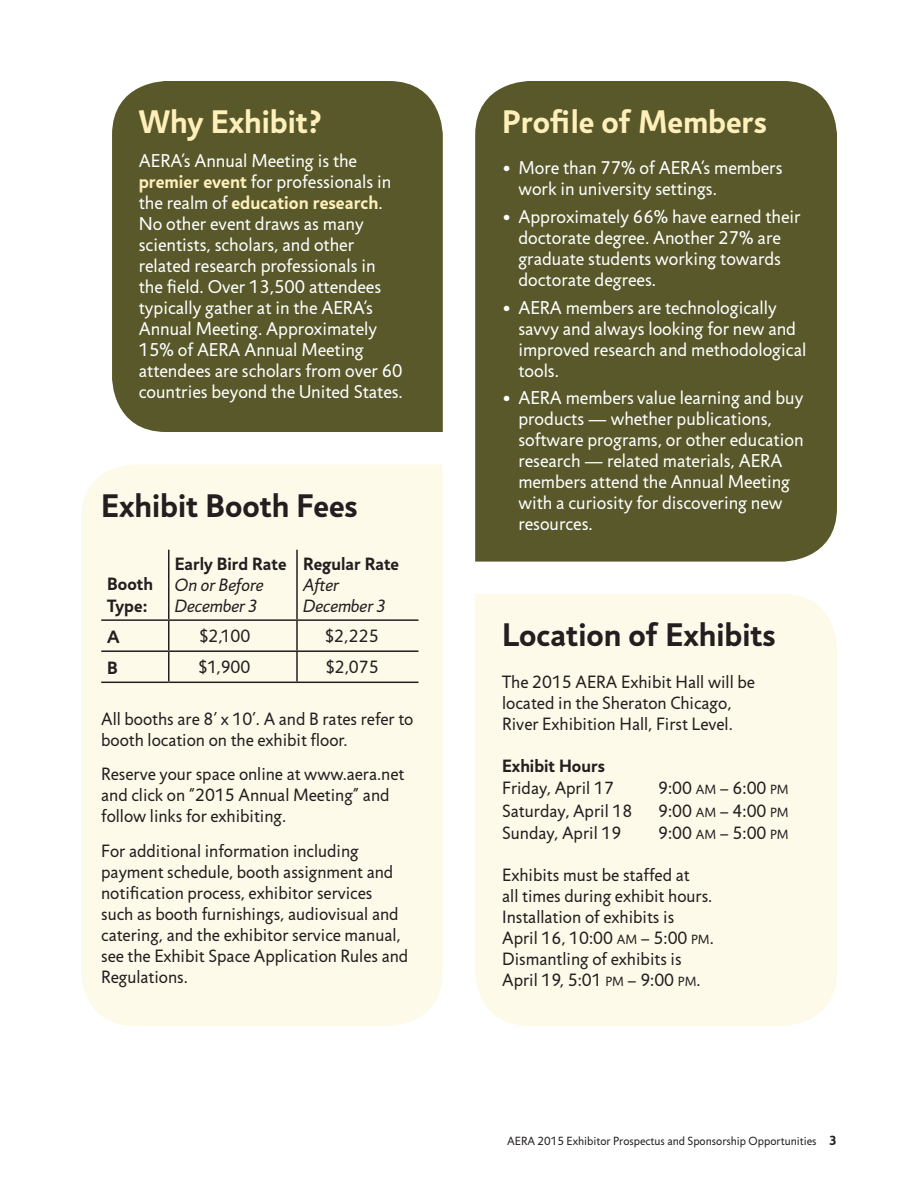
<style>
.page{position:relative;width:918px;height:1188px;background:#fff}
.page>*{position:absolute;margin:0;border:0;box-sizing:border-box;transform-origin:0 0}
.t1{font:700 33px "Jigsaw";color:#231f20}
.t2{font:700 33px "Jigsaw";color:#feefbb}
.t3{font:18.75px/21px "Jigsaw";color:#fff}
.t4{font:18px/21px "Jigsaw";color:#231f20}
.t5{font:700 18px/21px "Jigsaw";color:#231f20}
.t6{font:italic 18px/21px "Jigsaw";color:#231f20}
.t7{font:12px "Jigsaw";color:#231f20}
.s1{font-weight:700;color:#feefbb}
.s2{font-size:13.5px}
.s3{font-weight:700;font-size:13.5px}
</style>
<div class="page">
<div style="left:475px;top:81px;width:362px;height:481px;background:#58582a"></div>
<div style="left:112px;top:81px;width:331px;height:351px;background:#58582a"></div>
<div style="left:475px;top:594px;width:362px;height:432px;background:#fefae9"></div>
<div style="left:81px;top:464px;width:362px;height:562px;background:#fefae9"></div>
<hr style="left:168px;top:550px;width:2px;height:69px;background:#231f20">
<hr style="left:296px;top:550px;width:2px;height:69px;background:#231f20">
<hr style="left:101px;top:619px;width:68px;height:2px;background:#231f20">
<hr style="left:169px;top:619px;width:128px;height:2px;background:#231f20">
<hr style="left:168px;top:621px;width:2px;height:29px;background:#231f20">
<hr style="left:297px;top:619px;width:121px;height:2px;background:#231f20">
<hr style="left:296px;top:621px;width:2px;height:29px;background:#231f20">
<hr style="left:101px;top:650px;width:68px;height:2px;background:#231f20">
<hr style="left:169px;top:650px;width:128px;height:2px;background:#231f20">
<hr style="left:168px;top:652px;width:2px;height:30px;background:#231f20">
<hr style="left:297px;top:650px;width:121px;height:2px;background:#231f20">
<hr style="left:296px;top:652px;width:2px;height:30px;background:#231f20">
<hr style="left:101px;top:682px;width:68px;height:1px;background:#231f20">
<hr style="left:169px;top:682px;width:128px;height:1px;background:#231f20">
<hr style="left:297px;top:682px;width:121px;height:1px;background:#231f20">
<h1 class="t2" style="left:139px;top:103px;width:185px">Why Exhibit?</h1>
<p class="t3" style="left:139px;top:151px;width:266px">AERA’s Annual Meeting is the <span class="s1">premier event</span> for professionals in the realm of <span class="s1">education research</span>.<br>No other event draws as many scientists, scholars, and other related research professionals in the field. Over 13,500 attendees typically gather at in the AERA’s<br>Annual Meeting. Approximately<br>15% of AERA Annual Meeting attendees are scholars from over 60 countries beyond the United States.</p>
<h1 class="t1" style="left:101px;top:486px;width:258px">Exhibit Booth Fees</h1>
<p class="t5" style="left:107px;top:574px;width:47px">Booth<br>Type:</p>
<p class="t5" style="left:175px;top:553px;width:113px">Early Bird Rate</p>
<p class="t6" style="left:175px;top:574px;width:90px">On or Before<br>December 3</p>
<p class="t5" style="left:303px;top:553px;width:98px">Regular Rate</p>
<p class="t6" style="left:303px;top:574px;width:84px">After<br>December 3</p>
<p class="t5" style="left:107px;top:626px;width:14px">A</p>
<p class="t4" style="left:200px;top:626px;width:52px">$2,100</p>
<p class="t4" style="left:325px;top:626px;width:55px">$2,225</p>
<p class="t5" style="left:107px;top:657px;width:12px">B</p>
<p class="t4" style="left:198px;top:657px;width:54px">$1,900</p>
<p class="t4" style="left:326px;top:657px;width:54px">$2,075</p>
<p class="t4" style="left:101px;top:709px;width:314px">All booths are 8’ x 10’. A and B rates refer to booth location on the exhibit floor.</p>
<p class="t4" style="left:101px;top:764px;width:305px">Reserve your space online at www.aera.net and click on “2015 Annual Meeting” and follow links for exhibiting.</p>
<p class="t4" style="left:101px;top:841px;width:309px">For additional information including payment schedule, booth assignment and notification process, exhibitor services such as booth furnishings, audiovisual and catering, and the exhibitor service manual, see the Exhibit Space Application Rules and Regulations.</p>
<h1 class="t2" style="left:502px;top:103px;width:266px">Profile of Members</h1>
<p class="t3" style="left:518px;top:158px;width:266px;text-indent:-16px">• More than 77% of AERA’s members work in university settings.</p>
<p class="t3" style="left:518px;top:207px;width:284px;text-indent:-16px">• Approximately 66% have earned their doctorate degree. Another 27% are graduate students working towards doctorate degrees.</p>
<p class="t3" style="left:518px;top:297px;width:289px;text-indent:-16px">• AERA members are technologically savvy and always looking for new and improved research and methodological tools.</p>
<p class="t3" style="left:518px;top:388px;width:287px;text-indent:-16px">• AERA members value learning and buy products — whether publications, software programs, or other education research — related materials, AERA members attend the Annual Meeting with a curiosity for discovering new resources.</p>
<h1 class="t1" style="left:502px;top:616px;width:275px">Location of Exhibits</h1>
<p class="t4" style="left:502px;top:672px;width:254px">The 2015 AERA Exhibit Hall will be located in the Sheraton Chicago,<br>River Exhibition Hall, First Level.</p>
<p class="t5" style="left:502px;top:755px;width:104px">Exhibit Hours</p>
<p class="t4" style="left:502px;top:778px;width:113px">Friday, April 17</p>
<p class="t4" style="left:658px;top:778px;width:132px">9:00 <span class="s2">AM</span> – 6:00 <span class="s2">PM</span></p>
<p class="t4" style="left:502px;top:801px;width:132px">Saturday, April 18</p>
<p class="t4" style="left:658px;top:801px;width:132px">9:00 <span class="s2">AM</span> – 4:00 <span class="s2">PM</span></p>
<p class="t4" style="left:502px;top:823px;width:121px">Sunday, April 19</p>
<p class="t4" style="left:658px;top:823px;width:132px">9:00 <span class="s2">AM</span> – 5:00 <span class="s2">PM</span></p>
<p class="t4" style="left:502px;top:865px;width:213px">Exhibits must be staffed at<br>all times during exhibit hours.<br>Installation of exhibits is<br>April 16, 10:00 <span class="s2">AM</span> – 5:00 <span class="s2">PM</span>.<br>Dismantling of exhibits is<br>April 19, 5:01 <span class="s2">PM</span> – 9:00 <span class="s2">PM</span>.</p>
<p class="t7" style="left:507px;top:1134px;width:331px">AERA 2015 Exhibitor Prospectus and Sponsorship Opportunities <span class="s3">3</span></p>
</div>
